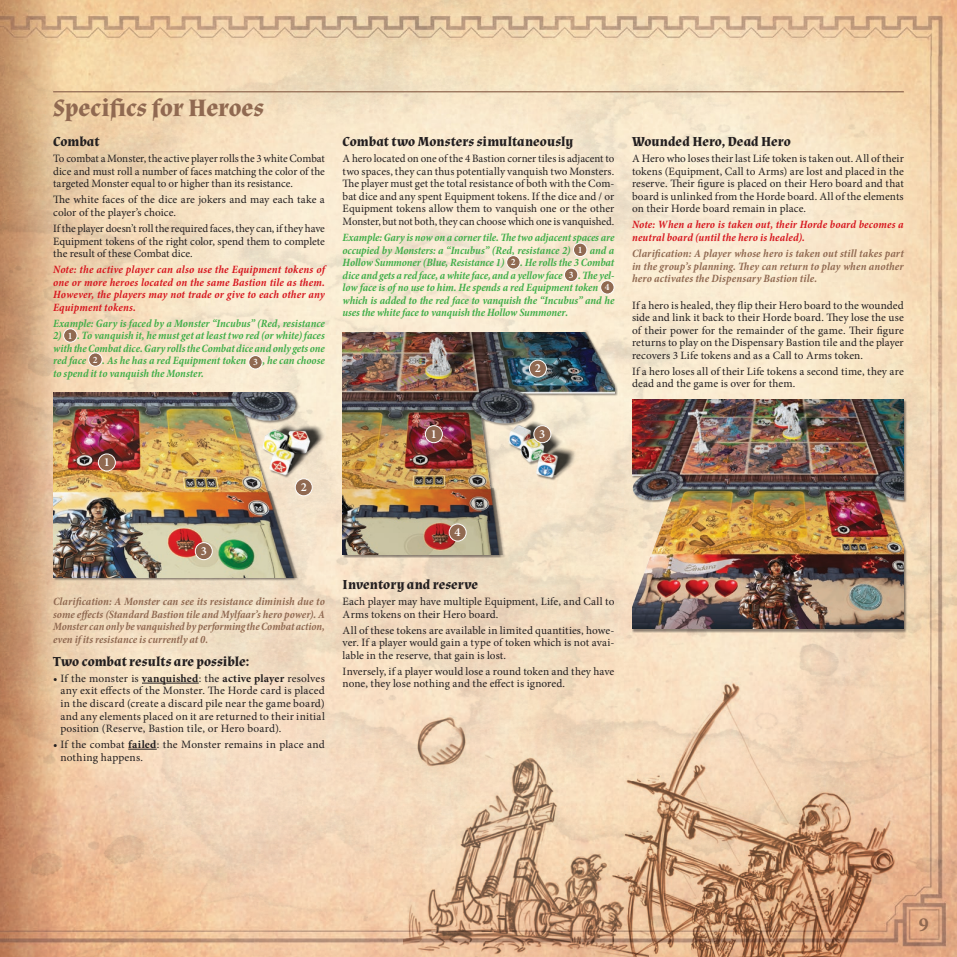
<style>
.page{position:relative;width:957px;height:957px;background:#fff}
.page>*{position:absolute;margin:0;border:0;box-sizing:border-box;transform-origin:0 0}
.t1{font:700 25px "Almendra";color:#906951}
.t2{font:700 20px "Minion Pro";color:#906951}
.t3{font:700 13.75px "Almendra";color:#231f20}
.t4{font:600 12.38px "Minion Pro";color:#fff}
.t5{font:11.25px/12.5px "Minion Pro";letter-spacing:.005em;color:#231f20;text-align:justify}
.t6{font:italic 700 condensed 11.25px/12.5px "Minion Pro";letter-spacing:-.01em;color:#40ae49;text-align:justify}
.t7{font:italic 700 condensed 11.25px/12.5px "Minion Pro";letter-spacing:.01em;color:#906951;text-align:justify}
.t8{font:italic 700 condensed 11.25px/12.5px "Minion Pro";letter-spacing:.01em;color:#d7171f;text-align:justify}
.s1{font-weight:600;font-style:normal;font-stretch:normal;font-size:9.75px;color:#fff}
.s2{font-weight:700}
</style>
<div class="page">
<img style="left:0;top:0;width:957px;height:957px">
<img style="left:598px;top:677px;width:306px;height:280px">
<img style="left:404px;top:717px;width:244px;height:240px">
<div style="left:343px;top:333px;width:275px;height:225px;background:#231f20;opacity:.5"></div>
<img style="left:343px;top:333px;width:271px;height:222px">
<div style="left:425px;top:426px;width:17px;height:17px;background:#906951;border-radius:50%"></div>
<div style="left:425px;top:425px;width:18px;height:18px;border:1px solid #fff;border-radius:50%"></div>
<div style="left:529px;top:360px;width:17px;height:17px;background:#906951;border-radius:50%"></div>
<div style="left:529px;top:360px;width:18px;height:17px;border:1px solid #fff;border-radius:50%"></div>
<div style="left:449px;top:524px;width:17px;height:17px;background:#906951;border-radius:50%"></div>
<div style="left:449px;top:524px;width:17px;height:17px;border:1px solid #fff;border-radius:50%"></div>
<div style="left:534px;top:426px;width:17px;height:17px;background:#906951;border-radius:50%"></div>
<div style="left:533px;top:425px;width:18px;height:18px;border:1px solid #fff;border-radius:50%"></div>
<div style="left:632px;top:400px;width:275px;height:232px;background:#231f20;opacity:.5"></div>
<img style="left:632px;top:400px;width:272px;height:229px">
<div style="left:53px;top:393px;width:274px;height:187px;background:#231f20;opacity:.5"></div>
<img style="left:53px;top:393px;width:272px;height:184px">
<div style="left:98px;top:454px;width:17px;height:17px;background:#906951;border-radius:50%"></div>
<div style="left:98px;top:453px;width:18px;height:18px;border:1px solid #fff;border-radius:50%"></div>
<div style="left:295px;top:479px;width:17px;height:17px;background:#906951;border-radius:50%"></div>
<div style="left:295px;top:478px;width:18px;height:18px;border:1px solid #fff;border-radius:50%"></div>
<div style="left:195px;top:542px;width:17px;height:17px;background:#906951;border-radius:50%"></div>
<div style="left:195px;top:542px;width:18px;height:18px;border:1px solid #fff;border-radius:50%"></div>
<hr style="left:53px;top:91px;width:851px;height:1px;background:#906951">
<hr style="left:142px;top:683px;width:57px;height:1px;background:#231f20">
<svg style="left:128px;top:749px;width:29px;height:1px"></svg>
<div style="left:64px;top:329px;width:13px;height:13px;background:#906951;border-radius:50%"></div>
<div style="left:63px;top:328px;width:14px;height:14px;border:1px solid #fff;border-radius:50%"></div>
<div style="left:89px;top:353px;width:13px;height:13px;background:#906951;border-radius:50%"></div>
<div style="left:88px;top:353px;width:14px;height:13px;border:1px solid #fff;border-radius:50%"></div>
<div style="left:249px;top:355px;width:13px;height:14px;background:#906951;border-radius:50%"></div>
<div style="left:248px;top:355px;width:14px;height:14px;border:1px solid #fff;border-radius:50%"></div>
<div style="left:573px;top:243px;width:14px;height:13px;background:#906951;border-radius:50%"></div>
<div style="left:573px;top:243px;width:14px;height:14px;border:1px solid #fff;border-radius:50%"></div>
<div style="left:507px;top:256px;width:13px;height:13px;background:#906951;border-radius:50%"></div>
<div style="left:506px;top:255px;width:14px;height:14px;border:1px solid #fff;border-radius:50%"></div>
<div style="left:564px;top:268px;width:14px;height:13px;background:#906951;border-radius:50%"></div>
<div style="left:564px;top:268px;width:14px;height:14px;border:1px solid #fff;border-radius:50%"></div>
<div style="left:600px;top:281px;width:14px;height:13px;background:#906951;border-radius:50%"></div>
<div style="left:600px;top:280px;width:14px;height:14px;border:1px solid #fff;border-radius:50%"></div>
<h1 class="t1" style="left:53px;top:93px;width:212px">Specifics for Heroes</h1>
<p class="t3" style="left:53px;top:134px;width:48px">Combat</p>
<p class="t5" style="left:53px;top:153px;width:273px">To combat a Monster, the active player rolls the 3 white Combat dice and must roll a number of faces matching the color of the targeted Monster equal to or higher than its resistance.</p>
<p class="t5" style="left:53px;top:194px;width:273px">The white faces of the dice are jokers and may each take a color of the player’s choice.</p>
<p class="t5" style="left:53px;top:222px;width:273px">If the player doesn’t roll the required faces, they can, if they have Equipment tokens of the right color, spend them to complete the result of these Combat dice.</p>
<p class="t8" style="left:53px;top:263px;width:273px">Note: the active player can also use the Equipment tokens of one or more heroes located on the same Bastion tile as them.<br>However, the players may not trade or give to each other any Equipment tokens.</p>
<p class="t6" style="left:53px;top:317px;width:273px">Example: Gary is faced by a Monster “Incubus” (Red, resistance</p>
<p class="t6" style="left:53px;top:329px;width:273px">2) <span class="s1">1</span> . To vanquish it, he must get at least two red (or white) faces with the Combat dice. Gary rolls the Combat dice and only gets one red face <span class="s1">2</span> . As he has a red Equipment token <sub>3</sub> , he can choose to spend it to vanquish the Monster.</p>
<p class="t3" style="left:343px;top:134px;width:232px">Combat two Monsters simultaneously</p>
<p class="t5" style="left:343px;top:153px;width:273px">A hero located on one of the 4 Bastion corner tiles is adjacent to two spaces, they can thus potentially vanquish two Monsters.<br>The player must get the total resistance of both with the Com&shy;bat dice and any spent Equipment tokens. If the dice and / or Equipment tokens allow them to vanquish one or the other Monster, but not both, they can choose which one is vanquished.</p>
<p class="t6" style="left:343px;top:231px;width:273px;text-align:left">Example: Gary is now on a corner tile. The two adjacent spaces are occupied by Monsters: a “Incubus” (Red, resistance 2) <span class="s1">1</span> and a Hollow Summoner (Blue, Resistance 1) <span class="s1">2</span> . He rolls the 3 Combat dice and gets a red face, a white face, and a yellow face <span class="s1">3</span> . The yel&shy;low face is of no use to him. He spends a red Equipment token <span class="s1">4 </span>which is added to the red face to vanquish the “Incubus” and he uses the white face to vanquish the Hollow Summoner.</p>
<p class="t4" style="left:535px;top:360px;width:8px">2</p>
<p class="t4" style="left:104px;top:454px;width:8px">1</p>
<p class="t4" style="left:201px;top:542px;width:8px">3</p>
<p class="t4" style="left:301px;top:479px;width:8px">2</p>
<p class="t7" style="left:53px;top:595px;width:273px">Clarification: A Monster can see its resistance diminish due to some effects (Standard Bastion tile and Mylfaar’s hero power). A Monster can only be vanquished by performing the Combat action, even if its resistance is currently at 0.</p>
<p class="t3" style="left:53px;top:653px;width:198px">Two combat results are possible:</p>
<p class="t5" style="left:60px;top:672px;width:266px;text-indent:-7px">• If the monster is <span class="s2">vanquished</span>: the <span class="s2">active player</span> resolves any exit effects of the Monster. The Horde card is placed in the discard (create a discard pile near the game board) and any elements placed on it are returned to their initial position (Reserve, Bastion tile, or Hero board).</p>
<p class="t5" style="left:60px;top:738px;width:266px;text-indent:-7px">• If the combat <span class="s2">failed</span>: the Monster remains in place and nothing happens.</p>
<p class="t4" style="left:431px;top:425px;width:8px">1</p>
<p class="t4" style="left:454px;top:524px;width:8px">4</p>
<p class="t4" style="left:539px;top:425px;width:8px">3</p>
<p class="t3" style="left:343px;top:577px;width:137px">Inventory and reserve</p>
<p class="t5" style="left:343px;top:595px;width:273px">Each player may have multiple Equipment, Life, and Call to<br>Arms tokens on their Hero board.</p>
<p class="t5" style="left:343px;top:624px;width:273px">All of these tokens are available in limited quantities, howe&shy;ver. If a player would gain a type of token which is not avai&shy;lable in the reserve, that gain is lost.</p>
<p class="t5" style="left:343px;top:665px;width:273px">Inversely, if a player would lose a round token and they have none, they lose nothing and the effect is ignored.</p>
<p class="t3" style="left:632px;top:134px;width:160px">Wounded Hero, Dead Hero</p>
<p class="t5" style="left:632px;top:153px;width:273px">A Hero who loses their last Life token is taken out. All of their tokens (Equipment, Call to Arms) are lost and placed in the reserve. Their figure is placed on their Hero board and that board is unlinked from the Horde board. All of the elements on their Horde board remain in place.</p>
<p class="t8" style="left:632px;top:218px;width:273px">Note: When a hero is taken out, their Horde board becomes a neutral board (until the hero is healed).</p>
<p class="t7" style="left:632px;top:247px;width:273px">Clarification: A player whose hero is taken out still takes part in the group’s planning. They can return to play when another hero activates the Dispensary Bastion tile.</p>
<p class="t5" style="left:632px;top:299px;width:273px">If a hero is healed, they flip their Hero board to the wounded side and link it back to their Horde board. They lose the use of their power for the remainder of the game. Their figure returns to play on the Dispensary Bastion tile and the player recovers 3 Life tokens and as a Call to Arms token.</p>
<p class="t5" style="left:632px;top:365px;width:273px">If a hero loses all of their Life tokens a second time, they are dead and the game is over for them.</p>
<h2 class="t2" style="left:918px;top:911px;width:11px">9</h2>
</div>
